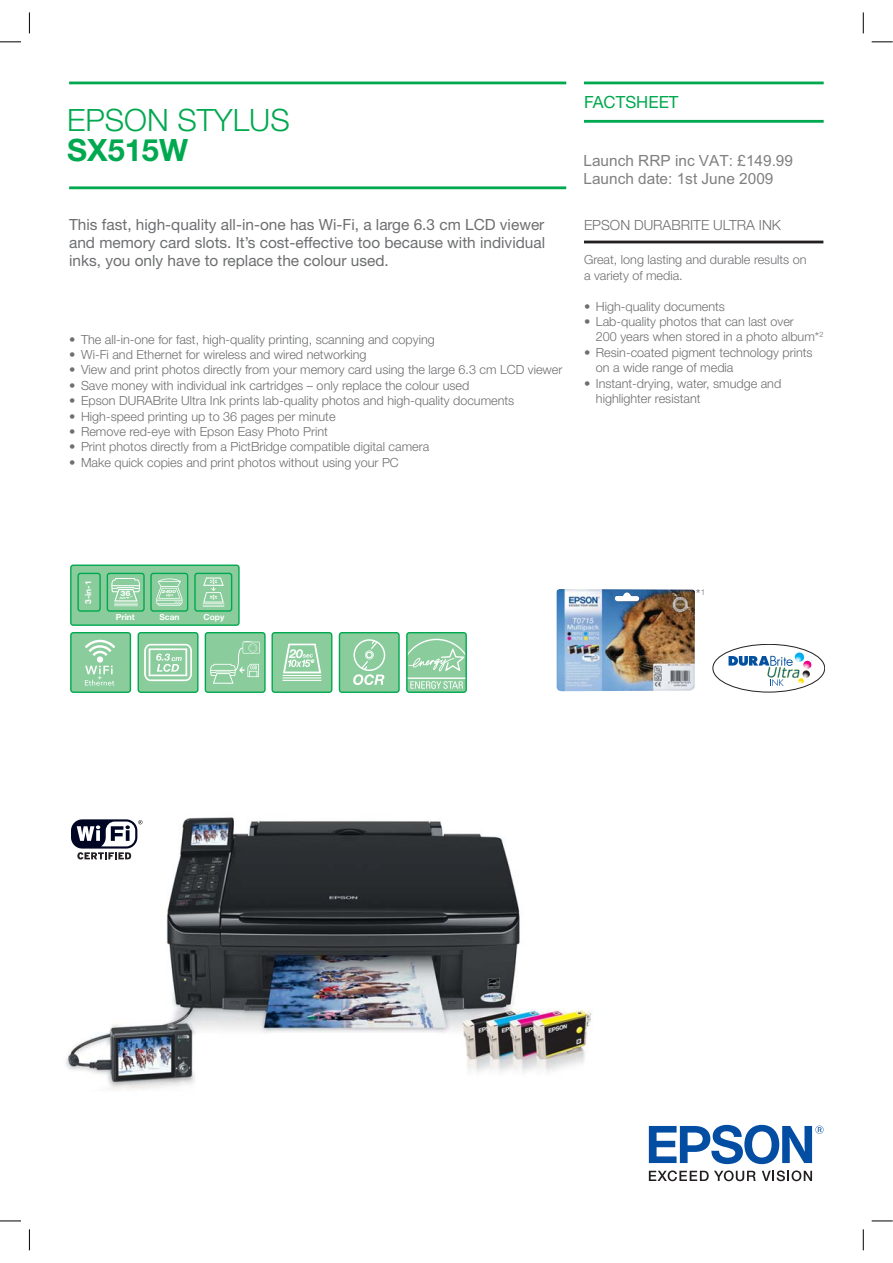
<style>
.page{position:relative;width:893px;height:1263px;background:#fff}
.page>*{position:absolute;margin:0;border:0;box-sizing:border-box;transform-origin:0 0}
.t1{font:300 30.75px "Helvetica Neue LT Com";color:#00a94f}
.t2{font:700 30.75px "Helvetica Neue LT Com";color:#00a94f}
.t3{font:16.8px "Helvetica Neue LT Com";color:#00a94f}
.t4{font:15.45px/18.1px "Helvetica Neue LT Com";color:#6d6e70;text-align:justify}
.t5{font:15.45px/17.9px "Arial";color:#808080}
.t6{font:300 13.95px "Helvetica Neue LT Com";color:#6d6e70}
.t7{font:300 12.6px/15.5px "Helvetica Neue LT Com";color:#6d6e70}
.t8{font:italic 700 12.3px "Helvetica Neue";color:#fff}
.t9{font:700 8.4px "Helvetica Neue LT Com";color:#fff}
.t10{font:800 7.5px "Helvetica Neue";color:#fff;scale:1.09 1}
.t11{font:italic 700 4.95px "Helvetica Neue";color:#fff}
.t12{font:italic 800 4.35px "Helvetica Neue";color:#fff;scale:1.34 1}
.t13{font:800 1.65px "Helvetica Neue";color:#fff;scale:1.09 1}
</style>
<div class="page">
<hr style="left:69px;top:82px;width:497px;height:2px;background:#00a94f">
<hr style="left:69px;top:186px;width:497px;height:3px;background:#00a94f">
<svg style="left:649px;top:1170px;width:107px;height:11px"></svg>
<svg style="left:762px;top:1170px;width:50px;height:11px"></svg>
<svg style="left:649px;top:1125px;width:174px;height:39px"></svg>
<div style="left:205px;top:633px;width:60px;height:59px;background:#8acc9c;border-radius:3px"></div>
<div style="left:205px;top:632px;width:61px;height:61px;border:1px solid #00a94f;border-radius:3px"></div>
<svg style="left:210px;top:641px;width:50px;height:43px"></svg>
<div style="left:71px;top:633px;width:59px;height:59px;background:#8acc9c;border-radius:3px"></div>
<div style="left:70px;top:632px;width:61px;height:61px;border:1px solid #00a94f;border-radius:3px"></div>
<div style="left:272px;top:633px;width:60px;height:59px;background:#8acc9c;border-radius:3px"></div>
<div style="left:271px;top:632px;width:61px;height:61px;border:1px solid #00a94f;border-radius:3px"></div>
<hr style="left:282px;top:675px;width:39px;height:1px;background:#fff">
<hr style="left:282px;top:677px;width:39px;height:1px;background:#fff">
<hr style="left:282px;top:680px;width:39px;height:1px;background:#fff">
<div style="left:339px;top:633px;width:60px;height:59px;background:#8acc9c;border-radius:3px"></div>
<div style="left:339px;top:632px;width:61px;height:61px;border:1px solid #00a94f;border-radius:3px"></div>
<svg style="left:353px;top:639px;width:32px;height:46px"></svg>
<div style="left:71px;top:565px;width:168px;height:60px;background:#8acc9c;border-radius:2px"></div>
<div style="left:70px;top:565px;width:170px;height:61px;border:1px solid #00a94f;border-radius:2px"></div>
<div style="left:107px;top:573px;width:38px;height:39px;border:1px solid #00a94f;border-radius:2px"></div>
<div style="left:77px;top:573px;width:24px;height:39px;border:1px solid #00a94f;border-radius:2px"></div>
<div style="left:150px;top:573px;width:38px;height:39px;border:1px solid #00a94f;border-radius:2px"></div>
<div style="left:194px;top:573px;width:38px;height:39px;border:1px solid #00a94f;border-radius:2px"></div>
<svg style="left:156px;top:578px;width:26px;height:28px"></svg>
<svg style="left:203px;top:577px;width:21px;height:30px"></svg>
<svg style="left:85px;top:640px;width:31px;height:46px"></svg>
<div style="left:138px;top:633px;width:60px;height:59px;background:#8acc9c;border-radius:3px"></div>
<div style="left:138px;top:632px;width:60px;height:61px;border:1px solid #00a94f;border-radius:3px"></div>
<svg style="left:144px;top:643px;width:48px;height:38px"></svg>
<svg style="left:283px;top:644px;width:38px;height:29px"></svg>
<svg style="left:111px;top:578px;width:29px;height:29px"></svg>
<div style="left:407px;top:633px;width:59px;height:59px;background:#8acc9c;border-radius:3px"></div>
<svg style="left:408px;top:639px;width:57px;height:33px"></svg>
<svg style="left:410px;top:681px;width:53px;height:8px"></svg>
<hr style="left:407px;top:678px;width:59px;height:1px;background:#fff">
<div style="left:406px;top:632px;width:61px;height:61px;border:1px solid #00a94f;border-radius:3px"></div>
<img style="left:557px;top:589px;width:138px;height:102px">
<hr style="left:584px;top:82px;width:240px;height:2px;background:#00a94f">
<hr style="left:584px;top:120px;width:240px;height:3px;background:#00a94f">
<img style="left:66px;top:817px;width:526px;height:273px">
<div style="left:713px;top:644px;width:112px;height:48px;border:1px solid #231f20;border-radius:50%"></div>
<svg style="left:728px;top:653px;width:84px;height:33px"></svg>
<svg style="left:77px;top:852px;width:54px;height:8px"></svg>
<svg style="left:71px;top:819px;width:66px;height:30px"></svg>
<svg style="left:77px;top:820px;width:65px;height:26px"></svg>
<hr style="left:584px;top:241px;width:239px;height:2px;background:#231f20">
<svg style="left:0;top:42px;width:21px;height:1px"></svg>
<svg style="left:872px;top:42px;width:21px;height:1px"></svg>
<svg style="left:0;top:1221px;width:21px;height:1px"></svg>
<svg style="left:872px;top:1221px;width:21px;height:1px"></svg>
<svg style="left:29px;top:12px;width:1px;height:21px"></svg>
<svg style="left:29px;top:1229px;width:1px;height:21px"></svg>
<svg style="left:863px;top:12px;width:1px;height:21px"></svg>
<svg style="left:863px;top:1229px;width:1px;height:21px"></svg>
<h1 class="t1" style="left:67px;top:102px;width:224px">EPSON STYLUS</h1>
<h1 class="t2" style="left:67px;top:133px;width:123px">SX515W</h1>
<p class="t4" style="left:69px;top:217px;width:477px">This fast, high-quality all-in-one has Wi-Fi, a large 6.3 cm LCD viewer and memory card slots. It’s cost-effective too because with individual inks, you only have to replace the colour used.</p>
<p class="t7" style="left:69px;top:333px;width:367px">• The all-in-one for fast, high-quality printing, scanning and copying</p>
<p class="t7" style="left:69px;top:348px;width:299px">• Wi-Fi and Ethernet for wireless and wired networking</p>
<p class="t7" style="left:69px;top:364px;width:495px">• View and print photos directly from your memory card using the large 6.3 cm LCD viewer</p>
<p class="t7" style="left:69px;top:379px;width:402px">• Save money with individual ink cartridges – only replace the colour used</p>
<p class="t7" style="left:69px;top:394px;width:447px">• Epson DURABrite Ultra Ink prints lab-quality photos and high-quality documents</p>
<p class="t7" style="left:69px;top:410px;width:268px">• High-speed printing up to 36 pages per minute</p>
<p class="t7" style="left:69px;top:425px;width:260px">• Remove red-eye with Epson Easy Photo Print</p>
<p class="t7" style="left:69px;top:441px;width:362px">• Print photos directly from a PictBridge compatible digital camera</p>
<p class="t7" style="left:69px;top:456px;width:331px">• Make quick copies and print photos without using your PC</p>
<h2 class="t3" style="left:584px;top:96px;width:96px">FACTSHEET</h2>
<p class="t5" style="left:583px;top:152px;width:211px">Launch RRP inc VAT: £149.99<br>Launch date: 1st June 2009</p>
<p class="t6" style="left:584px;top:220px;width:198px">EPSON DURABRITE ULTRA INK</p>
<p class="t7" style="left:584px;top:253px;width:224px">Great, long lasting and durable results on a variety of media.</p>
<p class="t7" style="left:584px;top:300px;width:142px">• High-quality documents</p>
<p class="t7" style="left:596px;top:315px;width:229px;text-indent:-12px">• Lab-quality photos that can last over<br>200 years when stored in a photo album*<sup>2</sup></p>
<p class="t7" style="left:596px;top:346px;width:218px;text-indent:-12px">• Resin-coated pigment technology prints on a wide range of media</p>
<p class="t7" style="left:596px;top:377px;width:187px;text-indent:-12px">• Instant-drying, water, smudge and highlighter resistant</p>
<p class="t9" style="left:85px;top:604px;width:25px;rotate:-90deg">3-in-1</p>
<p class="t10" style="left:120px;top:591px;width:11px">36</p>
<p class="t12" style="left:162px;top:590px;width:12px">2400</p>
<p class="t13" style="left:132px;top:596px;width:3px">2</p>
<p class="t9" style="left:116px;top:614px;width:20px">Print</p>
<p class="t9" style="left:159px;top:614px;width:22px">Scan</p>
<p class="t9" style="left:204px;top:614px;width:22px">Copy</p>
<p class="t8" style="left:289px;top:649px;width:15px">20</p>
<p class="t11" style="left:312px;top:659px;width:4px">2</p>
<p class="t6" style="left:696px;top:589px;width:11px">*<sup>1</sup></p>
</div>
